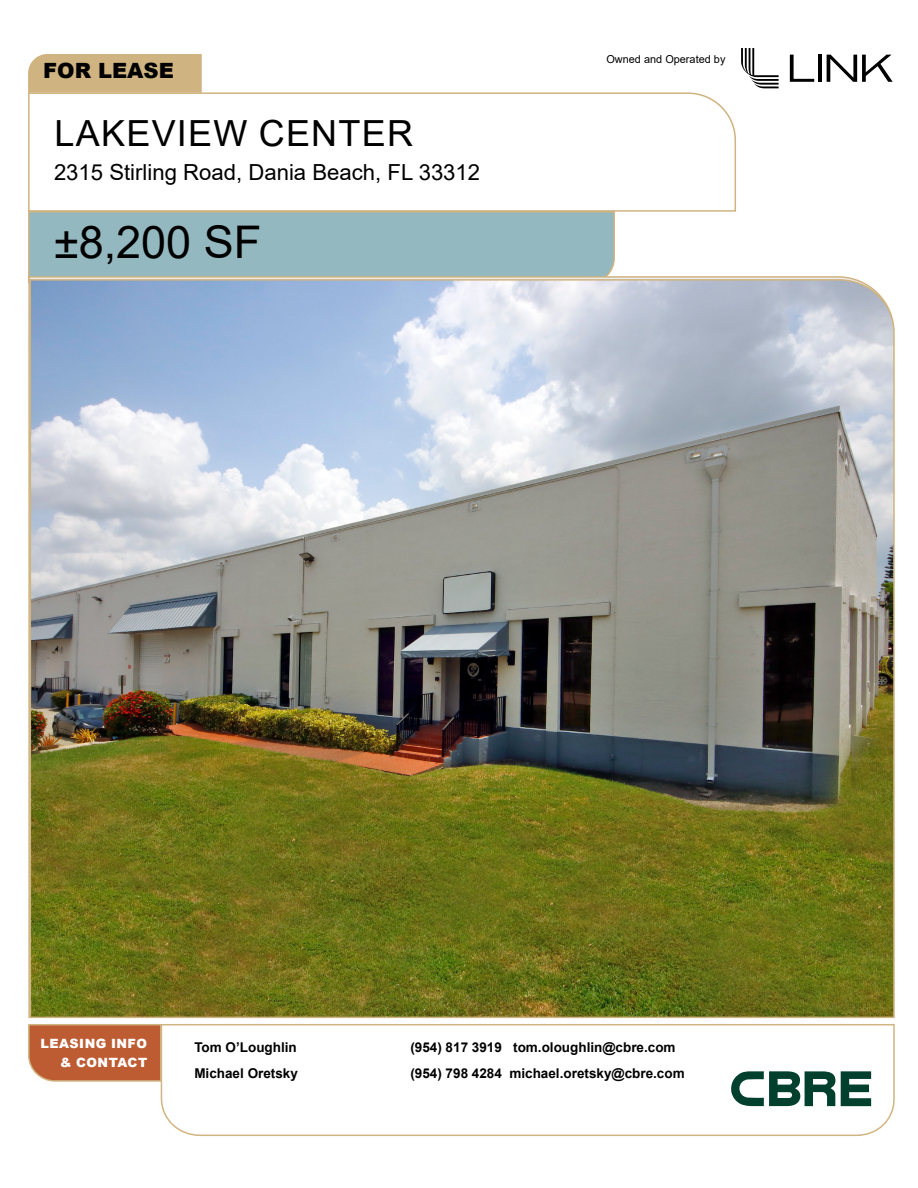
<style>
.page{position:relative;width:918px;height:1188px;background:#fff}
.page>*{position:absolute;margin:0;border:0;box-sizing:border-box;transform-origin:0 0}
.t1{font:45px "Arial";color:#000}
.t2{font:36px "Arial";letter-spacing:.035em;color:#000}
.t3{font:22.2px "Arial";color:#000}
.t4{font:900 21px "Arial";color:#000}
.t5{font:700 13.5px "Arial";color:#000}
.t6{font:900 12.75px/18.5px "Arial";letter-spacing:.035em;color:#fff;text-align:right}
.t7{font:10.95px "Arial";color:#000}
</style>
<div class="page">
<div style="left:28px;top:212px;width:587px;height:63px;background:#94b8bf"></div>
<svg style="left:790px;top:55px;width:24px;height:27px"></svg>
<hr style="left:818px;top:55px;width:4px;height:27px;background:#000">
<svg style="left:827px;top:55px;width:66px;height:27px"></svg>
<svg style="left:741px;top:48px;width:38px;height:40px"></svg>
<div style="left:28px;top:54px;width:174px;height:38px;background:#cfb380"></div>
<svg style="left:28px;top:92px;width:708px;height:120px"></svg>
<img style="left:28px;top:275px;width:867px;height:744px">
<svg style="left:28px;top:1024px;width:132px;height:58px;background:#bf653c"></svg>
<svg style="left:160px;top:1024px;width:735px;height:112px"></svg>
<h3 class="t4" style="left:43px;top:55px;width:132px">FOR LEASE</h3>
<h2 class="t2" style="left:55px;top:109px;width:360px">LAKEVIEW CENTER</h2>
<h3 class="t3" style="left:54px;top:157px;width:428px">2315 Stirling Road, Dania Beach, FL 33312</h3>
<h1 class="t1" style="left:54px;top:212px;width:209px">±8,200 SF</h1>
<p class="t7" style="left:606px;top:52px;width:121px">Owned and Operated by</p>
<p class="t6" style="left:41px;top:1034px;width:108px">LEASING INFO &amp; CONTACT</p>
<p class="t5" style="left:194px;top:1038px;width:104px">Tom O’Loughlin</p>
<p class="t5" style="left:410px;top:1038px;width:267px">(954) 817 3919 tom.oloughlin@cbre.com</p>
<p class="t5" style="left:194px;top:1063px;width:105px">Michael Oretsky</p>
<p class="t5" style="left:410px;top:1063px;width:276px">(954) 798 4284 michael.oretsky@cbre.com</p>
</div>
